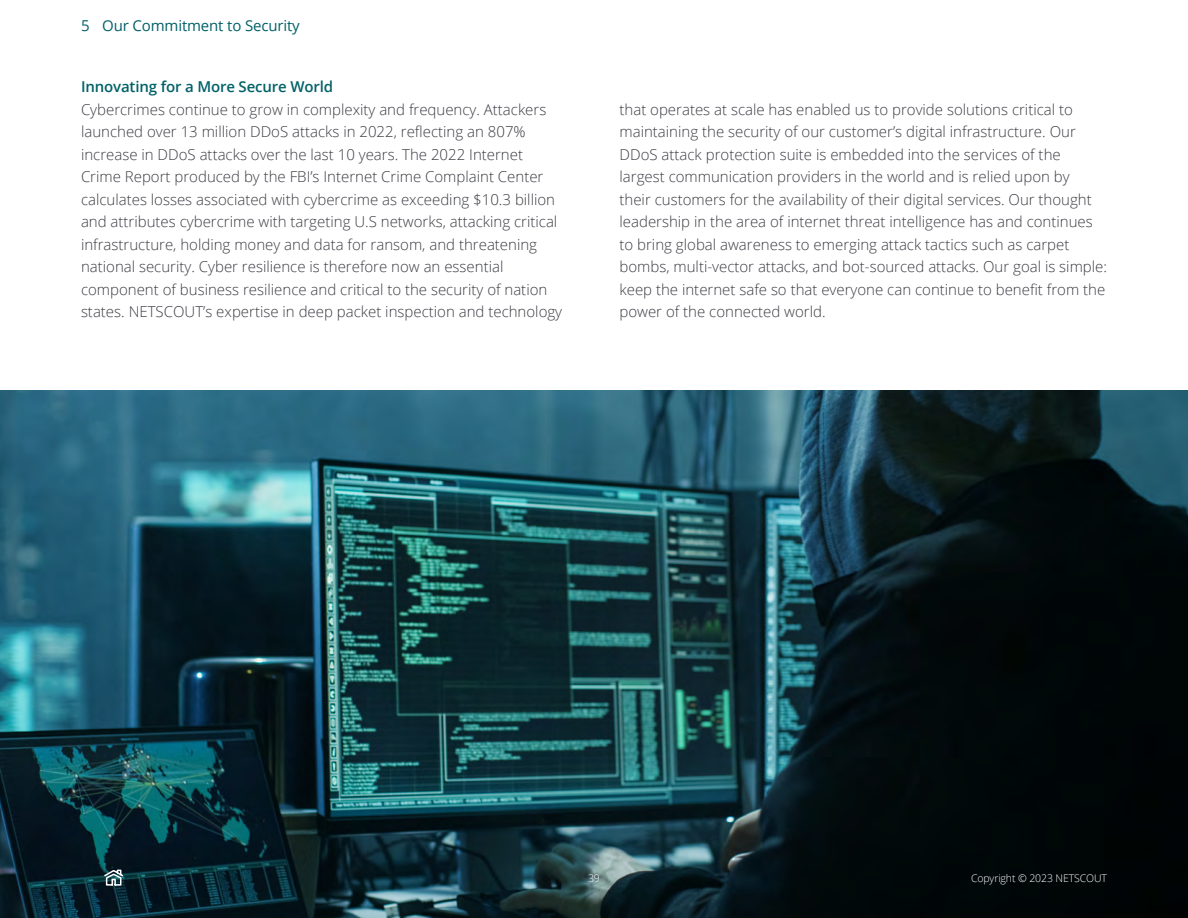
<style>
.page{position:relative;width:1188px;height:918px;background:#fff}
.page>*{position:absolute;margin:0;border:0;box-sizing:border-box;transform-origin:0 0}
._01_body_copy{font:300 15px/22.5px "Open Sans";color:#3b3c43}
._03_subheader{font:600 15px "Open Sans";letter-spacing:-.01em;color:#006168}
._07_smaller_section_header{font:15px "Open Sans";letter-spacing:-.01em;color:#006168}
.t1{font:300 10.5px "Open Sans";letter-spacing:-.01em;color:#fff}
</style>
<div class="page">
<img style="left:0;top:390px;width:1188px;height:528px">
<svg style="left:103px;top:869px;width:21px;height:17px"></svg>
<p class="_07_smaller_section_header" style="left:81px;top:16px;width:220px">5 Our Commitment to Security</p>
<p class="_03_subheader" style="left:81px;top:77px;width:254px">Innovating for a More Secure World</p>
<p class="_01_body_copy" style="left:81px;top:98px;width:483px">Cybercrimes continue to grow in complexity and frequency. Attackers launched over 13 million DDoS attacks in 2022, reflecting an 807% increase in DDoS attacks over the last 10 years. The 2022 Internet Crime Report produced by the FBI’s Internet Crime Complaint Center calculates losses associated with cybercrime as exceeding $10.3 billion and attributes cybercrime with targeting U.S networks, attacking critical infrastructure, holding money and data for ransom, and threatening national security. Cyber resilience is therefore now an essential component of business resilience and critical to the security of nation states. NETSCOUT’s expertise in deep packet inspection and technology</p>
<p class="_01_body_copy" style="left:620px;top:98px;width:489px">that operates at scale has enabled us to provide solutions critical to maintaining the security of our customer’s digital infrastructure. Our DDoS attack protection suite is embedded into the services of the largest communication providers in the world and is relied upon by<br>their customers for the availability of their digital services. Our thought leadership in the area of internet threat intelligence has and continues to bring global awareness to emerging attack tactics such as carpet bombs, multi-vector attacks, and bot-sourced attacks. Our goal is simple: keep the internet safe so that everyone can continue to benefit from the power of the connected world.</p>
<p class="t1" style="left:588px;top:871px;width:13px">39</p>
<p class="t1" style="left:971px;top:871px;width:137px">Copyright © 2023 NETSCOUT</p>
</div>
